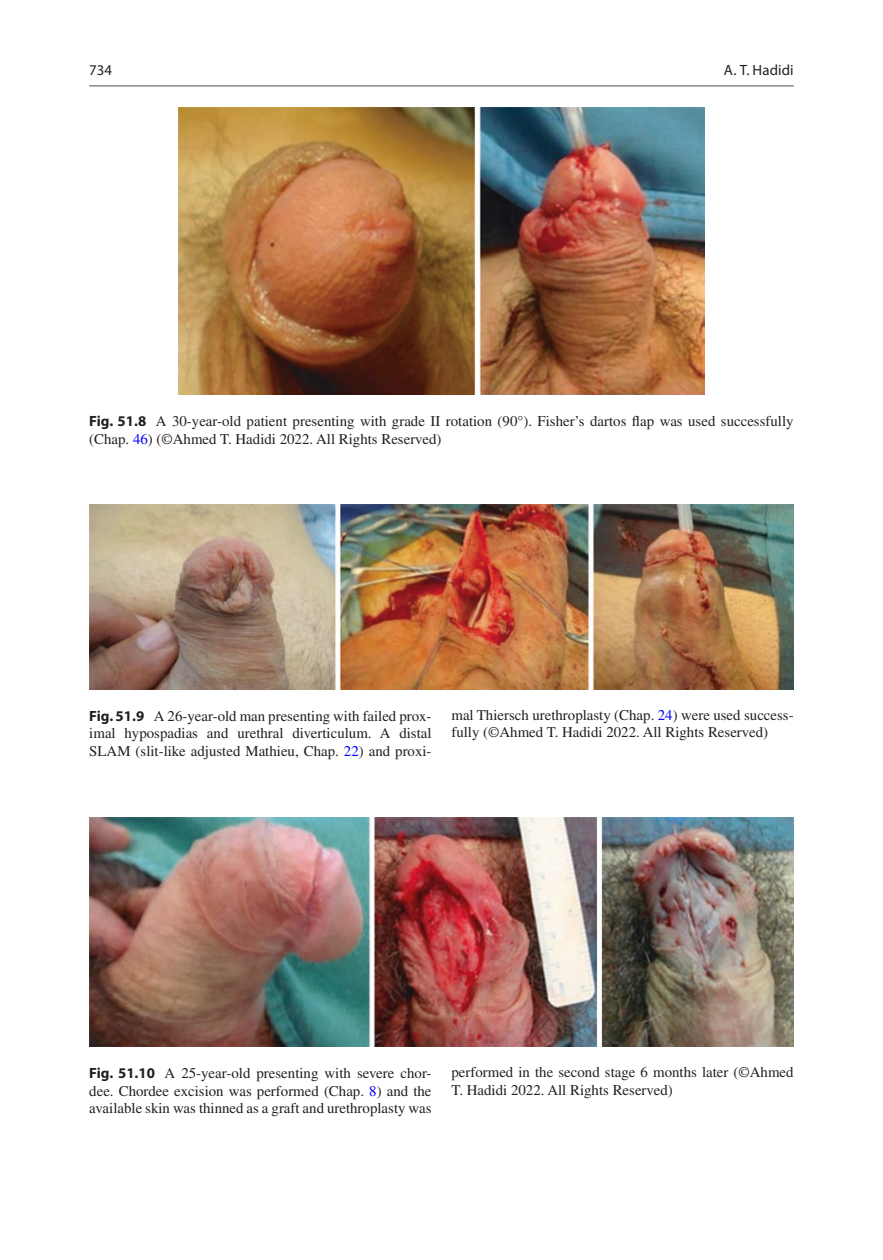
<style>
.page{position:relative;width:883px;height:1260px;background:#fff}
.page>*{position:absolute;margin:0;border:0;box-sizing:border-box;transform-origin:0 0}
.t1{font:14.88px/17.5px "Times LT Std";color:#231f20}
.t2{font:14.88px "Myriad Pro Regular 2";letter-spacing:.01em;color:#231f20}
.t3{font:14.88px "Myriad Pro";color:#231f20}
.s1{font-family:"Myriad Pro";font-weight:700}
.s2{color:#00f}
</style>
<div class="page">
<img style="left:179px;top:107px;width:525px;height:288px">
<img style="left:90px;top:504px;width:703px;height:185px">
<img style="left:90px;top:817px;width:703px;height:230px">
<hr style="left:89px;top:85px;width:705px;height:2px;background:#939598">
<p class="t3" style="left:89px;top:61px;width:24px">734</p>
<p class="t2" style="left:724px;top:61px;width:71px">A. T. Hadidi</p>
<p class="t1" style="left:89px;top:412px;width:706px"><span class="s1">Fig. 51.8</span> A 30-year-old patient presenting with grade II rotation (90°). Fisher’s dartos flap was used successfully (Chap. <span class="s2">46</span>) (©Ahmed T. Hadidi 2022. All Rights Reserved)</p>
<p class="t1" style="left:89px;top:707px;width:344px;text-align:justify"><span class="s1">Fig. 51.9</span> A 26-year-old man presenting with failed prox&shy;imal hypospadias and urethral diverticulum. A distal SLAM (slit-like adjusted Mathieu, Chap. <span class="s2">22</span>) and proxi-</p>
<p class="t1" style="left:451px;top:706px;width:344px">mal Thiersch urethroplasty (Chap. <span class="s2">24</span>) were used success&shy;fully (©Ahmed T. Hadidi 2022. All Rights Reserved)</p>
<p class="t1" style="left:89px;top:1064px;width:344px;text-align:justify"><span class="s1">Fig. 51.10</span> A 25-year-old presenting with severe chor&shy;dee. Chordee excision was performed (Chap. <span class="s2">8</span>) and the available skin was thinned as a graft and urethroplasty was</p>
<p class="t1" style="left:451px;top:1063px;width:344px">performed in the second stage 6 months later (©Ahmed<br>T. Hadidi 2022. All Rights Reserved)</p>
</div>
